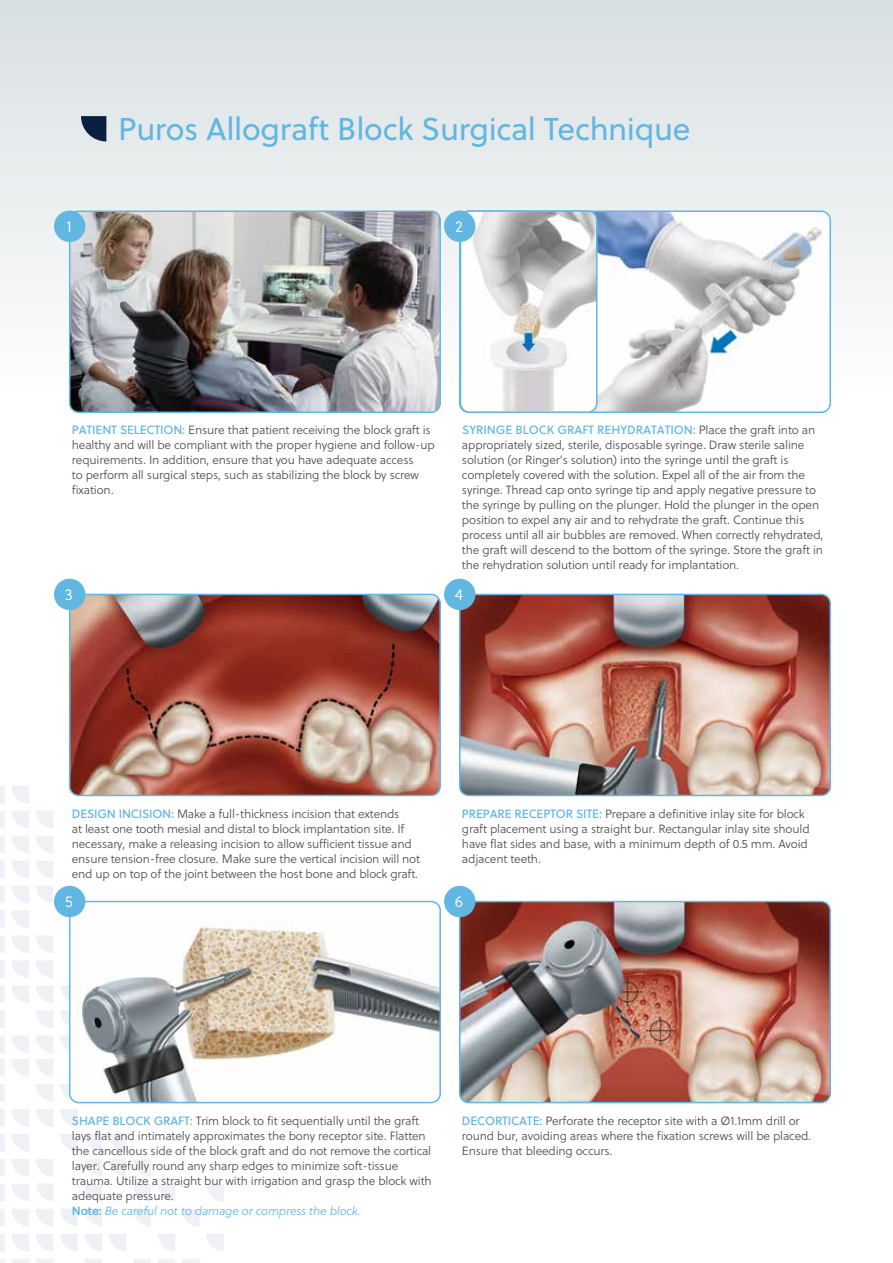
<style>
.page{position:relative;width:893px;height:1263px;background:#fff}
.page>*{position:absolute;margin:0;border:0;box-sizing:border-box;transform-origin:0 0}
.t1{font:31.5px "Soleil";letter-spacing:-.01em;color:#61b6e2}
.t2{font:15.75px "Soleil Lt";color:#fff}
.t3{font:12px/15px "Soleil Lt";letter-spacing:-.015em;color:#4d4d4f}
.t4{font:12px "Soleil Bk";letter-spacing:-.005em;color:#61b6e2}
.s1{font-family:"Soleil Bk";color:#61b6e2}
.s2{font-family:"Soleil Lt";color:#4d4d4f}
.s3{font-family:"Soleil Sb";color:#61b6e2}
.s4{font-style:italic;color:#61b6e2}
</style>
<div class="page">
<div style="left:0;top:0;width:893px;height:797px;background:linear-gradient(to bottom,#e2e7e9,#fff)"></div>
<svg style="left:12px;top:1036px;width:17px;height:17px"></svg>
<svg style="left:0;top:1036px;width:5px;height:17px"></svg>
<svg style="left:60px;top:1035px;width:9px;height:16px"></svg>
<svg style="left:36px;top:1036px;width:17px;height:17px"></svg>
<svg style="left:0;top:1011px;width:5px;height:17px"></svg>
<svg style="left:60px;top:1010px;width:9px;height:16px"></svg>
<svg style="left:36px;top:1011px;width:17px;height:17px"></svg>
<svg style="left:12px;top:986px;width:17px;height:17px"></svg>
<svg style="left:0;top:986px;width:5px;height:17px"></svg>
<svg style="left:60px;top:985px;width:9px;height:16px"></svg>
<svg style="left:36px;top:986px;width:17px;height:17px"></svg>
<svg style="left:12px;top:961px;width:17px;height:17px"></svg>
<svg style="left:0;top:961px;width:5px;height:17px"></svg>
<svg style="left:36px;top:961px;width:17px;height:17px"></svg>
<svg style="left:12px;top:936px;width:17px;height:17px"></svg>
<svg style="left:0;top:936px;width:5px;height:17px"></svg>
<svg style="left:36px;top:936px;width:17px;height:17px"></svg>
<svg style="left:12px;top:911px;width:17px;height:17px"></svg>
<svg style="left:0;top:911px;width:5px;height:17px"></svg>
<svg style="left:12px;top:886px;width:17px;height:17px"></svg>
<svg style="left:0;top:886px;width:5px;height:17px"></svg>
<svg style="left:36px;top:886px;width:17px;height:17px"></svg>
<svg style="left:12px;top:861px;width:17px;height:17px"></svg>
<svg style="left:0;top:861px;width:5px;height:17px"></svg>
<svg style="left:36px;top:861px;width:17px;height:17px"></svg>
<svg style="left:12px;top:836px;width:17px;height:17px"></svg>
<svg style="left:0;top:836px;width:5px;height:17px"></svg>
<svg style="left:36px;top:836px;width:17px;height:17px"></svg>
<svg style="left:12px;top:811px;width:17px;height:17px"></svg>
<svg style="left:0;top:811px;width:5px;height:17px"></svg>
<svg style="left:36px;top:811px;width:17px;height:17px"></svg>
<svg style="left:11px;top:786px;width:18px;height:17px"></svg>
<svg style="left:0;top:786px;width:5px;height:17px"></svg>
<svg style="left:12px;top:1259px;width:17px;height:4px"></svg>
<svg style="left:0;top:1259px;width:5px;height:4px"></svg>
<svg style="left:36px;top:1259px;width:17px;height:4px"></svg>
<svg style="left:85px;top:1259px;width:17px;height:4px"></svg>
<svg style="left:158px;top:1259px;width:17px;height:4px"></svg>
<svg style="left:133px;top:1259px;width:18px;height:4px"></svg>
<svg style="left:12px;top:1234px;width:17px;height:17px"></svg>
<svg style="left:0;top:1234px;width:5px;height:17px"></svg>
<svg style="left:60px;top:1234px;width:18px;height:17px"></svg>
<svg style="left:36px;top:1234px;width:17px;height:17px"></svg>
<svg style="left:109px;top:1234px;width:17px;height:17px"></svg>
<svg style="left:85px;top:1234px;width:17px;height:17px"></svg>
<svg style="left:158px;top:1234px;width:17px;height:17px"></svg>
<svg style="left:12px;top:1209px;width:17px;height:17px"></svg>
<svg style="left:0;top:1209px;width:5px;height:17px"></svg>
<svg style="left:60px;top:1209px;width:18px;height:17px"></svg>
<svg style="left:36px;top:1209px;width:17px;height:17px"></svg>
<svg style="left:133px;top:1209px;width:18px;height:17px"></svg>
<svg style="left:12px;top:1184px;width:17px;height:17px"></svg>
<svg style="left:0;top:1184px;width:5px;height:17px"></svg>
<svg style="left:158px;top:1184px;width:17px;height:17px"></svg>
<svg style="left:133px;top:1184px;width:18px;height:17px"></svg>
<svg style="left:12px;top:1159px;width:17px;height:18px"></svg>
<svg style="left:0;top:1159px;width:5px;height:17px"></svg>
<svg style="left:36px;top:1159px;width:17px;height:17px"></svg>
<svg style="left:109px;top:1159px;width:17px;height:17px"></svg>
<svg style="left:85px;top:1159px;width:17px;height:18px"></svg>
<svg style="left:133px;top:1159px;width:18px;height:17px"></svg>
<svg style="left:12px;top:1134px;width:17px;height:17px"></svg>
<svg style="left:0;top:1134px;width:5px;height:17px"></svg>
<svg style="left:60px;top:1134px;width:18px;height:17px"></svg>
<svg style="left:109px;top:1134px;width:17px;height:17px"></svg>
<svg style="left:85px;top:1134px;width:17px;height:17px"></svg>
<svg style="left:12px;top:1109px;width:17px;height:18px"></svg>
<svg style="left:0;top:1109px;width:5px;height:17px"></svg>
<svg style="left:60px;top:1109px;width:18px;height:17px"></svg>
<svg style="left:36px;top:1109px;width:17px;height:17px"></svg>
<svg style="left:0;top:1084px;width:5px;height:18px"></svg>
<svg style="left:60px;top:1084px;width:10px;height:15px"></svg>
<svg style="left:36px;top:1084px;width:17px;height:18px"></svg>
<svg style="left:12px;top:1059px;width:17px;height:18px"></svg>
<svg style="left:0;top:1059px;width:5px;height:18px"></svg>
<svg style="left:36px;top:1059px;width:17px;height:18px"></svg>
<svg style="left:182px;top:1259px;width:17px;height:4px"></svg>
<svg style="left:206px;top:1234px;width:18px;height:17px"></svg>
<svg style="left:182px;top:1209px;width:17px;height:17px"></svg>
<svg style="left:206px;top:1184px;width:18px;height:17px"></svg>
<svg style="left:85px;top:1209px;width:17px;height:17px"></svg>
<svg style="left:85px;top:1184px;width:17px;height:17px"></svg>
<svg style="left:36px;top:1184px;width:18px;height:17px"></svg>
<svg style="left:81px;top:116px;width:25px;height:25px"></svg>
<img style="left:460px;top:901px;width:370px;height:201px">
<div style="left:459px;top:901px;width:372px;height:202px;border:2px solid #61b6e2;border-radius:9px"></div>
<img style="left:70px;top:901px;width:370px;height:201px">
<div style="left:69px;top:901px;width:372px;height:202px;border:2px solid #61b6e2;border-radius:9px"></div>
<img style="left:70px;top:594px;width:370px;height:201px">
<div style="left:69px;top:594px;width:372px;height:202px;border:2px solid #61b6e2;border-radius:9px"></div>
<div style="left:54px;top:579px;width:31px;height:31px;background:#61b6e2;border-radius:50%"></div>
<div style="left:54px;top:886px;width:31px;height:31px;background:#61b6e2;border-radius:50%"></div>
<img style="left:460px;top:594px;width:370px;height:201px">
<div style="left:459px;top:594px;width:372px;height:202px;border:2px solid #61b6e2;border-radius:9px"></div>
<div style="left:444px;top:579px;width:31px;height:31px;background:#61b6e2;border-radius:50%"></div>
<div style="left:444px;top:886px;width:31px;height:31px;background:#61b6e2;border-radius:50%"></div>
<img style="left:70px;top:211px;width:370px;height:201px">
<div style="left:69px;top:210px;width:372px;height:203px;border:2px solid #61b6e2;border-radius:9px"></div>
<div style="left:54px;top:211px;width:31px;height:31px;background:#61b6e2;border-radius:50%"></div>
<img style="left:597px;top:211px;width:233px;height:201px">
<div style="left:459px;top:210px;width:372px;height:203px;border:2px solid #61b6e2;border-radius:9px"></div>
<img style="left:460px;top:211px;width:137px;height:200px">
<div style="left:460px;top:210px;width:138px;height:203px;border:2px solid #61b6e2;border-radius:9px"></div>
<div style="left:444px;top:211px;width:31px;height:31px;background:#61b6e2;border-radius:50%"></div>
<h2 class="t2" style="left:66px;top:217px;width:7px">1</h2>
<h1 class="t1" style="left:118px;top:109px;width:574px">Puros Allograft Block Surgical Technique</h1>
<h2 class="t2" style="left:455px;top:217px;width:9px">2</h2>
<p class="t3" style="left:72px;top:423px;width:365px"><span class="s1">PATIENT SELECTION:</span> Ensure that patient receiving the block graft is healthy and will be compliant with the proper hygiene and follow-up requirements. In addition, ensure that you have adequate access<br>to perform all surgical steps, such as stabilizing the block by screw fixation.</p>
<h2 class="t2" style="left:65px;top:585px;width:10px">3</h2>
<p class="t4" style="left:462px;top:422px;width:355px">SYRINGE BLOCK GRAFT REHYDRATATION: <span class="s2">Place the graft into an</span></p>
<p class="t3" style="left:462px;top:438px;width:363px">appropriately sized, sterile, disposable syringe. Draw sterile saline solution (or Ringer’s solution) into the syringe until the graft is completely covered with the solution. Expel all of the air from the syringe. Thread cap onto syringe tip and apply negative pressure to the syringe by pulling on the plunger. Hold the plunger in the open position to expel any air and to rehydrate the graft. Continue this process until all air bubbles are removed. When correctly rehydrated, the graft will descend to the bottom of the syringe. Store the graft in the rehydration solution until ready for implantation.</p>
<h2 class="t2" style="left:455px;top:585px;width:10px">4</h2>
<p class="t3" style="left:72px;top:806px;width:350px"><span class="s1">DESIGN INCISION:</span> Make a full-thickness incision that extends<br>at least one tooth mesial and distal to block implantation site. If necessary, make a releasing incision to allow sufficient tissue and ensure tension-free closure. Make sure the vertical incision will not end up on top of the joint between the host bone and block graft.</p>
<h2 class="t2" style="left:65px;top:892px;width:9px">5</h2>
<p class="t3" style="left:462px;top:806px;width:349px"><span class="s1">PREPARE RECEPTOR SITE:</span> Prepare a definitive inlay site for block graft placement using a straight bur. Rectangular inlay site should have flat sides and base, with a minimum depth of 0.5 mm. Avoid adjacent teeth.</p>
<h2 class="t2" style="left:455px;top:892px;width:10px">6</h2>
<p class="t3" style="left:72px;top:1113px;width:361px"><span class="s1">SHAPE BLOCK GRAFT:</span> Trim block to fit sequentially until the graft lays flat and intimately approximates the bony receptor site. Flatten the cancellous side of the block graft and do not remove the cortical layer. Carefully round any sharp edges to minimize soft-tissue trauma. Utilize a straight bur with irrigation and grasp the block with adequate pressure.<br><span class="s3">Note:</span> <span class="s4">Be careful not to damage or compress the block.</span></p>
<p class="t3" style="left:462px;top:1113px;width:351px"><span class="s1">DECORTICATE:</span> Perforate the receptor site with a Ø1.1mm drill or round bur, avoiding areas where the fixation screws will be placed.<br>Ensure that bleeding occurs.</p>
</div>
